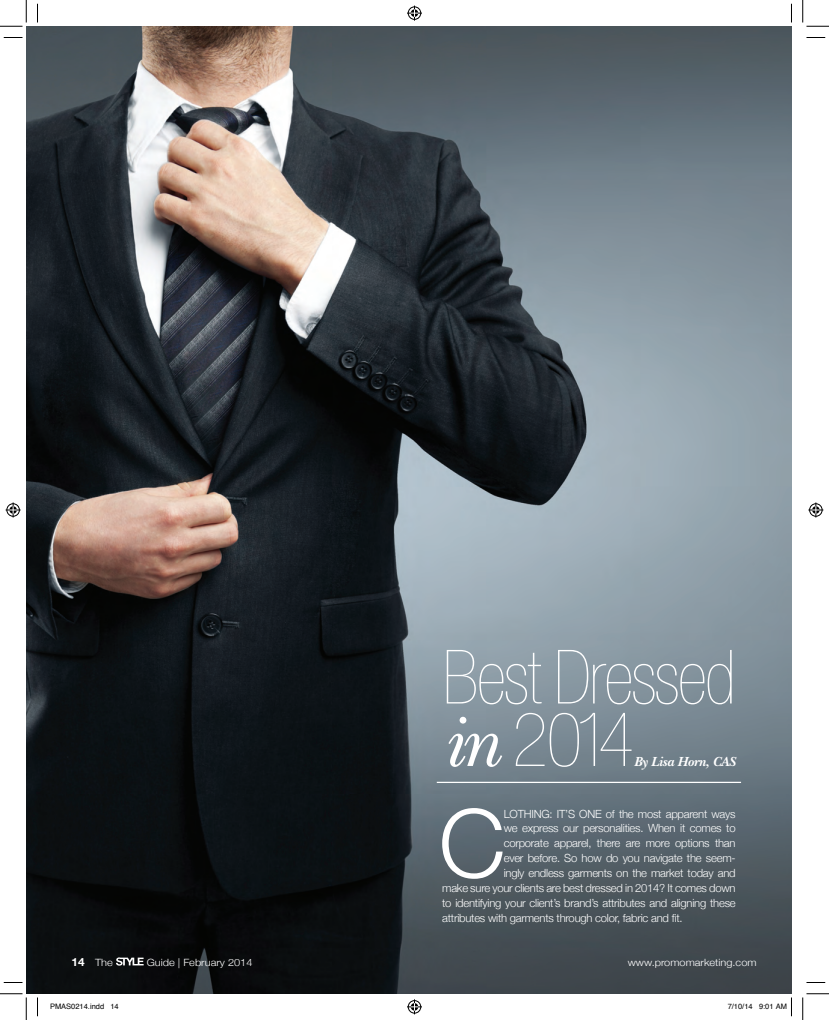
<style>
.page{position:relative;width:829px;height:1020px;background:#fff}
.page>*{position:absolute;margin:0;border:0;box-sizing:border-box;transform-origin:0 0}
.t1{font:300 95.25px "Helvetica Neue";color:#fff}
.t2{font:900 condensed 75px/62.5px "Helvetica Neue";letter-spacing:-.025em;color:#fff}
.t3{font:italic 700 13.75px "New Baskerville";letter-spacing:-.015em;color:#fff}
.t4{font:300 11.25px "Helvetica Neue";letter-spacing:-.02em;color:#fff}
.t5{font:300 10px "Helvetica Neue";color:#fff;scale:1.1 1}
.t6{font:7.5px "Helvetica";color:#000}
.s1{font-family:"New Baskerville";font-weight:400;font-style:italic;font-stretch:normal}
.s2{font-weight:700;font-size:11.25px}
</style>
<div class="page">
<img style="left:26px;top:26px;width:765px;height:968px">
<hr style="left:437px;top:782px;width:304px;height:1px;background:#fff">
<svg style="left:116px;top:957px;width:28px;height:9px"></svg>
<svg style="left:4px;top:37px;width:18px;height:1px"></svg>
<svg style="left:806px;top:37px;width:19px;height:1px"></svg>
<svg style="left:4px;top:982px;width:18px;height:1px"></svg>
<svg style="left:806px;top:982px;width:19px;height:1px"></svg>
<svg style="left:37px;top:4px;width:1px;height:18px"></svg>
<svg style="left:37px;top:998px;width:1px;height:18px"></svg>
<svg style="left:791px;top:4px;width:1px;height:18px"></svg>
<svg style="left:0;top:0;width:27px;height:27px"></svg>
<svg style="left:0;top:994px;width:27px;height:26px"></svg>
<svg style="left:802px;top:0;width:27px;height:27px"></svg>
<svg style="left:802px;top:994px;width:27px;height:26px"></svg>
<svg style="left:407px;top:6px;width:15px;height:15px"></svg>
<svg style="left:407px;top:999px;width:15px;height:15px"></svg>
<svg style="left:6px;top:502px;width:15px;height:16px"></svg>
<svg style="left:808px;top:502px;width:15px;height:16px"></svg>
<svg style="left:791px;top:998px;width:1px;height:18px"></svg>
<p class="t2" style="left:442px;top:645px;width:294px">Best Dressed <span class="s1">in</span> 2014</p>
<p class="t3" style="left:634px;top:754px;width:103px">By Lisa Horn, CAS</p>
<p class="t1" style="left:438px;top:767px;width:69px">C</p>
<p class="t4" style="left:504px;top:804px;width:233px">LOTHING: IT’S ONE of the most apparent ways</p>
<p class="t4" style="left:504px;top:819px;width:233px">we express our personalities. When it comes to</p>
<p class="t4" style="left:504px;top:834px;width:233px">corporate apparel, there are more options than</p>
<p class="t4" style="left:504px;top:849px;width:233px">ever before. So how do you navigate the seem-</p>
<p class="t4" style="left:504px;top:864px;width:233px">ingly endless garments on the market today and</p>
<p class="t4" style="left:442px;top:879px;width:295px">make sure your clients are best dressed in 2014? It comes down</p>
<p class="t4" style="left:442px;top:894px;width:295px">to identifying your client’s brand’s attributes and aligning these</p>
<p class="t4" style="left:442px;top:909px;width:242px">attributes with garments through color, fabric and fit.</p>
<p class="t5" style="left:71px;top:954px;width:39px"><span class="s2">14</span> The</p>
<p class="t5" style="left:147px;top:954px;width:98px">Guide | February 2014</p>
<p class="t5" style="left:628px;top:954px;width:119px">www.promomarketing.com</p>
<p class="t6" style="left:50px;top:1000px;width:70px">PMAS0214.indd 14</p>
<p class="t6" style="left:728px;top:1000px;width:61px">7/10/14 9:01 AM</p>
</div>
